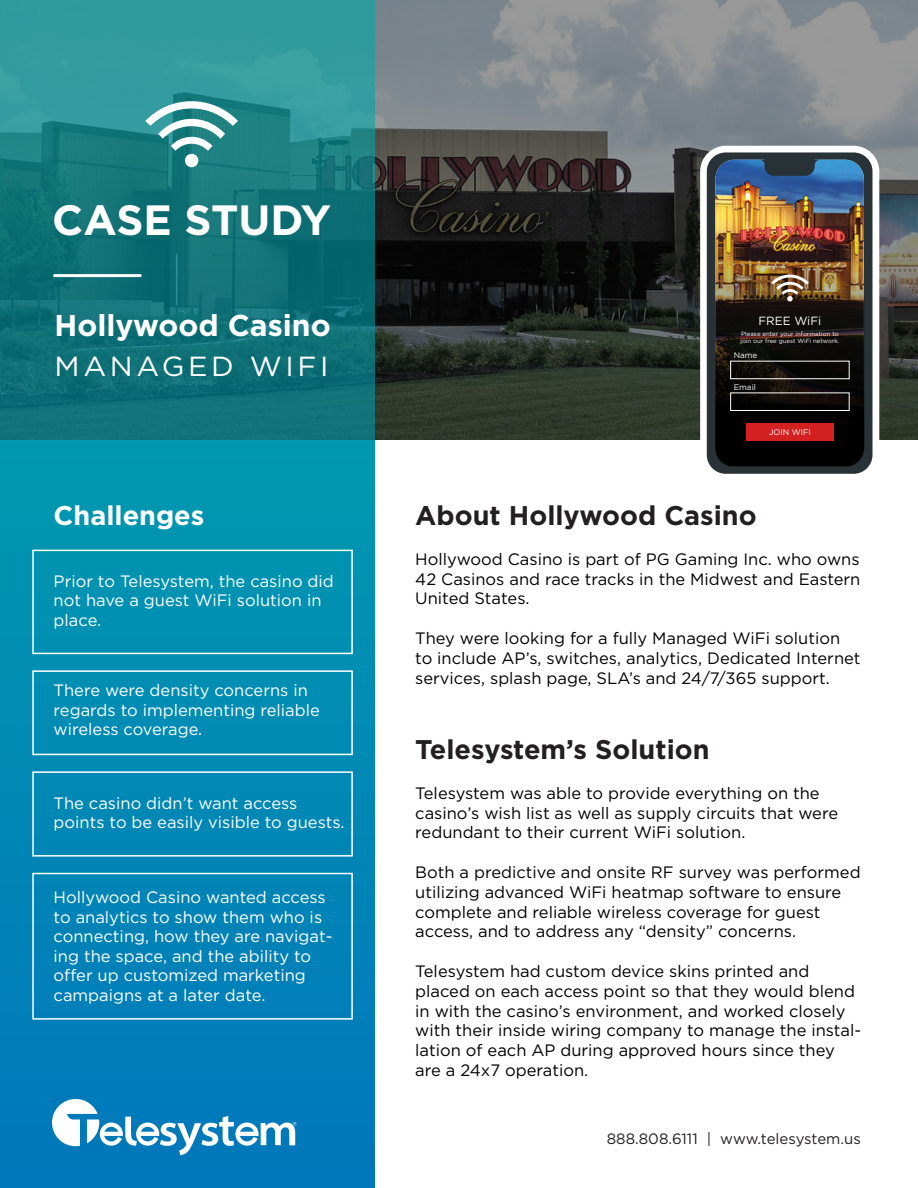
<style>
.page{position:relative;width:918px;height:1188px;background:#fff}
.page>*{position:absolute;margin:0;border:0;box-sizing:border-box;transform-origin:0 0}
.t1{font:700 42.3px "Gotham Pro";color:#fff}
.t2{font:700 30.15px "Gotham Pro";color:#fff}
.t3{font:27.6px "Gotham Pro";letter-spacing:.125em;color:#fff;scale:1.05 1}
.t4{font:700 27px "Gotham Pro";color:#231f20}
.t5{font:700 27px "Gotham Pro";color:#fff}
.t6{font:16.5px/19.8px "Gotham Pro";color:#000}
.t7{font:16.5px/19.5px "Gotham Pro";color:#fff}
.t8{font:15px "Gotham Pro";color:#231f20}
.t9{font:11.85px "Gotham Pro";color:#fff}
.t10{font:8.1px "Gotham Pro";color:#fff}
.t11{font:6.15px/7.1px "Gotham Pro";color:#fff}
</style>
<div class="page">
<img style="left:375px;top:0;width:543px;height:440px">
<svg style="left:0;top:0;width:375px;height:1188px;background:#0a84a1"></svg>
<svg style="left:52px;top:1099px;width:244px;height:56px"></svg>
<hr style="left:55px;top:274px;width:85px;height:3px;background:#fff">
<svg style="left:145px;top:94px;width:93px;height:32px"></svg>
<svg style="left:158px;top:114px;width:67px;height:25px"></svg>
<svg style="left:171px;top:133px;width:41px;height:18px"></svg>
<div style="left:185px;top:154px;width:13px;height:13px;background:#fff;border-radius:50%"></div>
<div style="left:32px;top:550px;width:321px;height:104px;border:2px solid #fff"></div>
<div style="left:32px;top:670px;width:321px;height:85px;border:2px solid #fff"></div>
<div style="left:32px;top:771px;width:321px;height:86px;border:2px solid #fff"></div>
<div style="left:32px;top:873px;width:321px;height:147px;border:2px solid #fff"></div>
<div style="left:700px;top:146px;width:179px;height:336px;background:#fff;border-radius:26px"></div>
<div style="left:707px;top:152px;width:166px;height:322px;background:#283237;border-radius:19px"></div>
<svg style="left:759px;top:159px;width:62px;height:1px"></svg>
<img style="left:715px;top:160px;width:149px;height:307px">
<svg style="left:771px;top:272px;width:38px;height:29px"></svg>
<div style="left:730px;top:361px;width:120px;height:18px;border:1px solid #fff"></div>
<div style="left:730px;top:393px;width:120px;height:18px;border:1px solid #fff"></div>
<div style="left:746px;top:423px;width:88px;height:18px;background:#d32020"></div>
<h1 class="t1" style="left:52px;top:196px;width:280px">CASE STUDY</h1>
<h2 class="t2" style="left:55px;top:308px;width:278px">Hollywood Casino</h2>
<h3 class="t3" style="left:55px;top:351px;width:263px">MANAGED WIFI</h3>
<h3 class="t5" style="left:54px;top:500px;width:152px">Challenges</h3>
<p class="t7" style="left:54px;top:571px;width:282px">Prior to Telesystem, the casino did not have a guest WiFi solution in place.</p>
<p class="t7" style="left:54px;top:681px;width:268px">There were density concerns in regards to implementing reliable wireless coverage.</p>
<p class="t7" style="left:54px;top:793px;width:293px">The casino didn’t want access points to be easily visible to guests.</p>
<p class="t7" style="left:54px;top:888px;width:280px">Hollywood Casino wanted access to analytics to show them who is connecting, how they are navigat&shy;ing the space, and the ability to offer up customized marketing campaigns at a later date.</p>
<p class="t9" style="left:759px;top:314px;width:64px">FREE WiFi</p>
<p class="t11" style="left:740px;top:330px;width:101px">Please enter your information to join our free guest WiFi network.</p>
<p class="t10" style="left:734px;top:350px;width:25px">Name</p>
<p class="t10" style="left:734px;top:383px;width:24px">Email</p>
<p class="t10" style="left:769px;top:428px;width:43px">JOIN WIFI</p>
<h3 class="t4" style="left:415px;top:500px;width:343px">About Hollywood Casino</h3>
<p class="t6" style="left:415px;top:549px;width:447px;text-align:justify">Hollywood Casino is part of PG Gaming Inc. who owns 42 Casinos and race tracks in the Midwest and Eastern United States.</p>
<p class="t6" style="left:415px;top:628px;width:447px">They were looking for a fully Managed WiFi solution to include AP’s, switches, analytics, Dedicated Internet services, splash page, SLA’s and 24/7/365 support.</p>
<h3 class="t4" style="left:415px;top:734px;width:296px">Telesystem’s Solution</h3>
<p class="t6" style="left:415px;top:783px;width:424px">Telesystem was able to provide everything on the casino’s wish list as well as supply circuits that were redundant to their current WiFi solution.</p>
<p class="t6" style="left:415px;top:862px;width:447px">Both a predictive and onsite RF survey was performed utilizing advanced WiFi heatmap software to ensure complete and reliable wireless coverage for guest access, and to address any “density” concerns.</p>
<p class="t6" style="left:415px;top:961px;width:447px">Telesystem had custom device skins printed and placed on each access point so that they would blend in with the casino’s environment, and worked closely with their inside wiring company to manage the instal&shy;lation of each AP during approved hours since they are a 24x7 operation.</p>
<p class="t8" style="left:607px;top:1131px;width:256px">888.808.6111 | www.telesystem.us</p>
</div>
